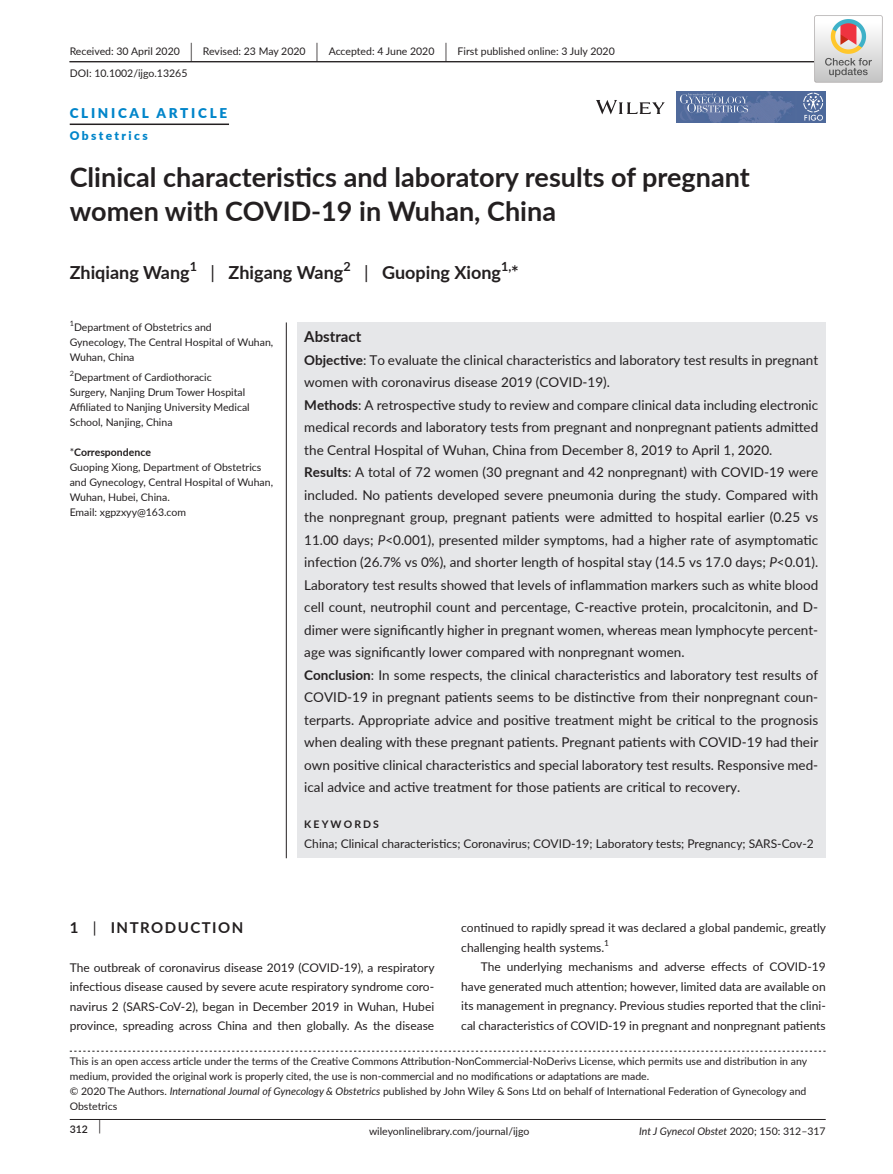
<style>
.page{position:relative;width:893px;height:1174px;background:#fff}
.page>*{position:absolute;margin:0;border:0;box-sizing:border-box;transform-origin:0 0}
.t1{font:700 27px/34.5px "Lato";color:#231f20}
.t2{font:700 18px "Lato";color:#231f20}
.t3{font:700 15px "Lato";letter-spacing:.1em;color:#231f20}
.t4{font:700 15px "Lato";color:#231f20}
.t5{font:13.5px/22.5px "Lato";color:#231f20}
.t6{font:900 13.5px "Lato";letter-spacing:.2em;color:#0085ca}
.t7{font:700 12.6px "Lato";color:#231f20}
.t8{font:12px/19.5px "Lato";color:#231f20;text-align:justify}
.t9{font:900 12px "Lato";letter-spacing:.2em;color:#0085ca}
.t10{font:10.5px/15px "Lato";color:#231f20}
.t11{font:italic 10.5px "Lato";letter-spacing:-.005em;color:#231f20}
.t12{font:700 10.5px "Lato";letter-spacing:.2em;color:#231f20}
.t13{font:600 10.5px "Lato";color:#231f20}
.t14{font:7.35px "Lato";color:#231f20}
.s1{font-size:19.65px}
.s2{font-weight:400}
.s3{font-weight:700}
.s4{font-style:italic}
.s5{font-style:normal}
</style>
<div class="page">
<hr style="left:70px;top:1119px;width:756px;height:1px;background:#231f20">
<svg style="left:596px;top:100px;width:69px;height:14px"></svg>
<img style="left:677px;top:92px;width:149px;height:30px">
<svg style="left:680px;top:93px;width:68px;height:28px;background:#677da8"></svg>
<svg style="left:803px;top:93px;width:20px;height:28px"></svg>
<hr style="left:69px;top:61px;width:756px;height:1px;background:#231f20">
<hr style="left:70px;top:123px;width:159px;height:2px;background:#231f20">
<svg style="left:70px;top:1050px;width:756px;height:1px"></svg>
<div style="left:297px;top:322px;width:529px;height:536px;background:#e6e7e9"></div>
<hr style="left:286px;top:322px;width:1px;height:536px;background:#231f20">
<img style="left:815px;top:15px;width:67px;height:68px">
<p class="t10" style="left:70px;top:40px;width:546px;line-height:21.8px">Received: 30 April 2020 <span class="s1">|</span> Revised: 23 May 2020 <span class="s1">|</span> Accepted: 4 June 2020 <span class="s1">|</span> First published online: 3 July 2020<br>DOI: 10.1002/ijgo.13265</p>
<p class="t6" style="left:70px;top:102px;width:159px">CLINICAL ARTICLE</p>
<p class="t9" style="left:70px;top:127px;width:80px">Obstetrics</p>
<h1 class="t1" style="left:70px;top:158px;width:682px">Clinical characteristics and laboratory results of pregnant women with COVID‐19 in Wuhan, China</h1>
<h2 class="t2" style="left:70px;top:259px;width:122px">Zhiqiang Wang</h2>
<p class="t7" style="left:190px;top:257px;width:9px">1</p>
<h2 class="t2" style="left:211px;top:259px;width:134px"><span class="s2">|</span> Zhigang Wang</h2>
<p class="t7" style="left:343px;top:257px;width:9px">2</p>
<h2 class="t2" style="left:364px;top:259px;width:138px"><span class="s2">|</span> Guoping Xiong</h2>
<p class="t7" style="left:501px;top:257px;width:12px">1,</p>
<h2 class="t2" style="left:511px;top:259px;width:9px">*</h2>
<p class="t14" style="left:70px;top:318px;width:6px">1</p>
<p class="t10" style="left:70px;top:319px;width:205px;text-indent:4px">Department of Obstetrics and<br>Gynecology, The Central Hospital of Wuhan,<br>Wuhan, China</p>
<p class="t14" style="left:70px;top:368px;width:6px">2</p>
<p class="t10" style="left:70px;top:369px;width:182px;text-indent:4px">Department of Cardiothoracic Surgery, Nanjing Drum Tower Hospital Affiliated to Nanjing University Medical School, Nanjing, China</p>
<p class="t10" style="left:70px;top:444px;width:205px">*<span class="s3">Correspondence<br></span>Guoping Xiong, Department of Obstetrics and Gynecology, Central Hospital of Wuhan,<br>Wuhan, Hubei, China.<br>Email: xgpzxyy@163.com</p>
<p class="t4" style="left:304px;top:325px;width:59px">Abstract</p>
<p class="t5" style="left:304px;top:348px;width:515px"><span class="s3">Objective</span>: To evaluate the clinical characteristics and laboratory test results in pregnant women with coronavirus disease 2019 (COVID‐19).<br><span class="s3">Methods</span>: A retrospective study to review and compare clinical data including electronic medical records and laboratory tests from pregnant and nonpregnant patients admitted the Central Hospital of Wuhan, China from December 8, 2019 to April 1, 2020.<br><span class="s3">Results</span>: A total of 72 women (30 pregnant and 42 nonpregnant) with COVID‐19 were included. No patients developed severe pneumonia during the study. Compared with the nonpregnant group, pregnant patients were admitted to hospital earlier (0.25 vs 11.00 days; <span class="s4">P</span>&lt;0.001), presented milder symptoms, had a higher rate of asymptomatic infection (26.7% vs 0%), and shorter length of hospital stay (14.5 vs 17.0 days; <span class="s4">P</span>&lt;0.01).<br>Laboratory test results showed that levels of inflammation markers such as white blood cell count, neutrophil count and percentage, C‐reactive protein, procalcitonin, and D‐ dimer were significantly higher in pregnant women, whereas mean lymphocyte percent‐ age was significantly lower compared with nonpregnant women.<br><span class="s3">Conclusion</span>: In some respects, the clinical characteristics and laboratory test results of COVID‐19 in pregnant patients seems to be distinctive from their nonpregnant coun‐ terparts. Appropriate advice and positive treatment might be critical to the prognosis when dealing with these pregnant patients. Pregnant patients with COVID‐19 had their own positive clinical characteristics and special laboratory test results. Responsive med‐ ical advice and active treatment for those patients are critical to recovery.</p>
<p class="t12" style="left:304px;top:816px;width:76px">KEYWORDS</p>
<p class="t8" style="left:304px;top:833px;width:511px">China; Clinical characteristics; Coronavirus; COVID‐19; Laboratory tests; Pregnancy; SARS‐Cov‐2</p>
<p class="t3" style="left:70px;top:916px;width:175px">1 <span class="s2">|</span> INTRODUCTION</p>
<p class="t8" style="left:70px;top:957px;width:366px">The outbreak of coronavirus disease 2019 (COVID‐19), a respiratory infectious disease caused by severe acute respiratory syndrome coro‐ navirus 2 (SARS‐CoV‐2), began in December 2019 in Wuhan, Hubei province, spreading across China and then globally. As the disease</p>
<p class="t8" style="left:461px;top:917px;width:366px">continued to rapidly spread it was declared a global pandemic, greatly challenging health systems.<sup>1</sup></p>
<p class="t8" style="left:461px;top:956px;width:366px;text-indent:20px">The underlying mechanisms and adverse effects of COVID‐19 have generated much attention; however, limited data are available on its management in pregnancy. Previous studies reported that the clini‐ cal characteristics of COVID‐19 in pregnant and nonpregnant patients</p>
<p class="t10" style="left:70px;top:1053px;width:739px">This is an open access article under the terms of the Creative Commons Attribution‐NonCommercial‐NoDerivs License, which permits use and distribution in any medium, provided the original work is properly cited, the use is non‐commercial and no modifications or adaptations are made.<br>© 2020 The Authors. <span class="s4">International Journal of Gynecology &amp; Obstetrics</span> published by John Wiley &amp; Sons Ltd on behalf of International Federation of Gynecology and Obstetrics</p>
<p class="t13" style="left:70px;top:1121px;width:33px">312 <sup>|</sup></p>
<p class="t10" style="left:369px;top:1123px;width:162px">wileyonlinelibrary.com/journal/ijgo</p>
<p class="t11" style="left:639px;top:1123px;width:188px">Int J Gynecol Obstet <span class="s5">2020; 150: 312–317</span></p>
</div>
